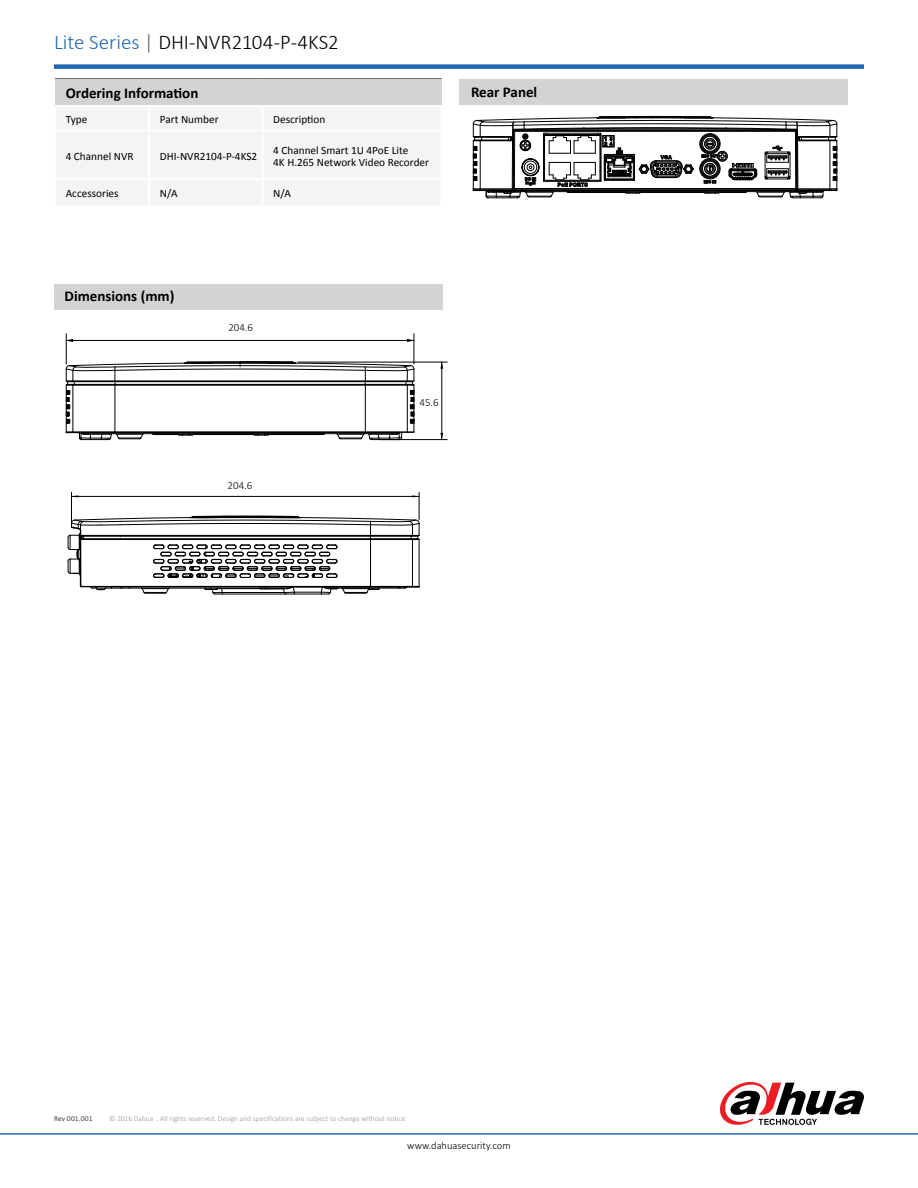
<style>
.page{position:relative;width:918px;height:1188px;background:#fff}
.page>*{position:absolute;margin:0;border:0;box-sizing:border-box;transform-origin:0 0}
.t1{font:300 21px "Calibri";color:#000}
.t2{font:700 15px "Calibri";color:#000}
.t3{font:11.25px/12px "Calibri";color:#000}
.t4{font:300 10.95px "Calibri";color:#000}
.t5{font:300 10.5px "Calibri";color:#000}
.t6{font:300 7.5px "Calibri";color:#939598}
.t7{font:300 7.5px "Calibri";letter-spacing:.015em;color:#000}
.s1{color:#2068b3}
.s2{color:#626466}
</style>
<div class="page">
<hr style="left:0;top:1133px;width:918px;height:2px;background:#2068b3">
<div style="left:54px;top:64px;width:810px;height:5px;background:#2068b3"></div>
<div style="left:55px;top:78px;width:386px;height:28px;background:#d1d3d4"></div>
<hr style="left:55px;top:78px;width:94px;height:1px;background:#6d6e71">
<hr style="left:149px;top:78px;width:113px;height:1px;background:#6d6e71">
<hr style="left:262px;top:78px;width:179px;height:1px;background:#6d6e71">
<hr style="left:54px;top:105px;width:95px;height:2px;background:#fff">
<hr style="left:149px;top:105px;width:113px;height:2px;background:#fff">
<hr style="left:262px;top:105px;width:180px;height:2px;background:#fff">
<div style="left:56px;top:107px;width:384px;height:98px;background:#f3f4f4"></div>
<hr style="left:54px;top:178px;width:95px;height:2px;background:#fff">
<svg style="left:720px;top:1082px;width:144px;height:43px"></svg>
<hr style="left:381px;top:439px;width:66px;height:1px;background:#000">
<hr style="left:298px;top:362px;width:149px;height:1px;background:#000">
<hr style="left:442px;top:362px;width:1px;height:78px;background:#000">
<svg style="left:440px;top:433px;width:3px;height:7px"></svg>
<svg style="left:440px;top:362px;width:3px;height:7px"></svg>
<hr style="left:414px;top:334px;width:1px;height:30px;background:#000">
<hr style="left:66px;top:334px;width:1px;height:30px;background:#000">
<hr style="left:66px;top:340px;width:348px;height:1px;background:#000">
<svg style="left:407px;top:339px;width:7px;height:3px"></svg>
<svg style="left:66px;top:339px;width:7px;height:3px"></svg>
<svg style="left:66px;top:361px;width:349px;height:79px"></svg>
<svg style="left:67px;top:492px;width:353px;height:103px"></svg>
<div style="left:54px;top:284px;width:388px;height:25px;background:#d1d3d4"></div>
<div style="left:459px;top:80px;width:388px;height:25px;background:#d1d3d4"></div>
<svg style="left:473px;top:116px;width:365px;height:83px"></svg>
<h1 class="t1" style="left:54px;top:29px;width:286px"><span class="s1">Lite Series</span> <span class="s2">|</span> DHI-NVR2104-P-4KS2</h1>
<h2 class="t2" style="left:66px;top:84px;width:134px">Ordering Information</h2>
<p class="t3" style="left:66px;top:113px;width:23px">Type</p>
<p class="t3" style="left:160px;top:113px;width:60px">Part Number</p>
<p class="t3" style="left:273px;top:113px;width:54px">Description</p>
<p class="t3" style="left:66px;top:150px;width:69px">4 Channel NVR</p>
<p class="t3" style="left:160px;top:150px;width:99px">DHI-NVR2104-P-4KS2</p>
<p class="t3" style="left:273px;top:144px;width:157px">4 Channel Smart 1U 4PoE Lite<br>4K H.265 Network Video Recorder</p>
<p class="t3" style="left:66px;top:188px;width:54px">Accessories</p>
<p class="t3" style="left:160px;top:188px;width:19px">N/A</p>
<p class="t3" style="left:273px;top:188px;width:19px">N/A</p>
<h2 class="t2" style="left:471px;top:82px;width:68px">Rear Panel</h2>
<h2 class="t2" style="left:65px;top:287px;width:111px">Dimensions (mm)</h2>
<p class="t4" style="left:228px;top:321px;width:26px">204.6</p>
<p class="t4" style="left:228px;top:479px;width:26px">204.6</p>
<p class="t4" style="left:419px;top:395px;width:21px">45.6</p>
<p class="t7" style="left:54px;top:1113px;width:40px">Rev 001.001</p>
<p class="t6" style="left:109px;top:1113px;width:298px">© 2016 Dahua . All rights reserved. Design and specifications are subject to change without notice</p>
<p class="t5" style="left:407px;top:1139px;width:105px">www.dahuasecurity.com</p>
</div>
